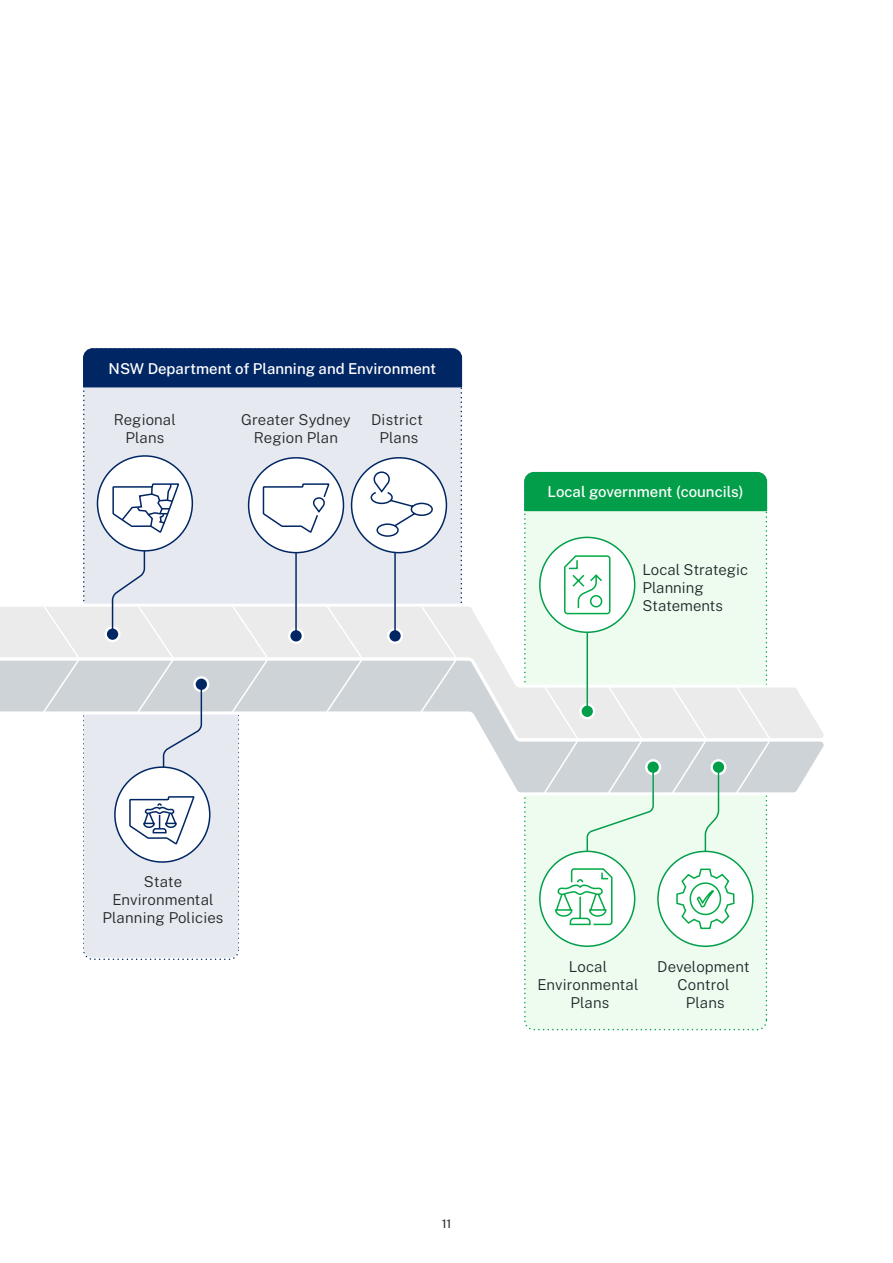
<style>
.page{position:relative;width:893px;height:1263px;background:#fff}
.page>*{position:absolute;margin:0;border:0;box-sizing:border-box;transform-origin:0 0}
.t1{font:300 15px/18px "Public Sans";letter-spacing:.005em;color:#22272b;text-align:center}
.t2{font:500 15px "Public Sans";color:#fff}
.t3{font:12px "Public Sans";color:#22272b}
</style>
<div class="page">
<div style="left:84px;top:349px;width:377px;height:310px;background:#e6e9ef;border-radius:9px"></div>
<div style="left:84px;top:659px;width:154px;height:299px;background:#e6e9ef;border-radius:9px"></div>
<div style="left:525px;top:477px;width:241px;height:552px;background:#edfcef;border-radius:9px"></div>
<svg style="left:0;top:602px;width:768px;height:54px"></svg>
<svg style="left:0;top:656px;width:824px;height:141px"></svg>
<svg style="left:41px;top:603px;width:38px;height:112px;background:#e0e3e4"></svg>
<svg style="left:230px;top:603px;width:38px;height:112px"></svg>
<svg style="left:324px;top:603px;width:38px;height:112px"></svg>
<svg style="left:418px;top:603px;width:39px;height:112px"></svg>
<svg style="left:734px;top:684px;width:36px;height:112px;background:#e0e3e4"></svg>
<svg style="left:542px;top:684px;width:36px;height:112px;background:#e0e3e4"></svg>
<div style="left:524px;top:471px;width:244px;height:41px;background:#029e4a"></div>
<div style="left:83px;top:348px;width:380px;height:40px;background:#002664"></div>
<svg style="left:645px;top:759px;width:16px;height:16px"></svg>
<svg style="left:586px;top:684px;width:69px;height:169px"></svg>
<div style="left:647px;top:761px;width:12px;height:12px;background:#029e4a;border-radius:50%"></div>
<svg style="left:193px;top:676px;width:16px;height:16px"></svg>
<div style="left:196px;top:679px;width:11px;height:11px;background:#002664;border-radius:50%"></div>
<svg style="left:105px;top:626px;width:16px;height:16px"></svg>
<svg style="left:111px;top:541px;width:92px;height:229px"></svg>
<div style="left:107px;top:628px;width:11px;height:12px;background:#002664;border-radius:50%"></div>
<svg style="left:710px;top:759px;width:16px;height:16px"></svg>
<svg style="left:670px;top:684px;width:50px;height:169px"></svg>
<div style="left:713px;top:761px;width:11px;height:12px;background:#029e4a;border-radius:50%"></div>
<div style="left:658px;top:851px;width:95px;height:95px;background:#fff;border-radius:50%"></div>
<div style="left:657px;top:851px;width:97px;height:96px;border:2px solid #029e4a;border-radius:50%"></div>
<svg style="left:676px;top:868px;width:59px;height:62px"></svg>
<div style="left:540px;top:851px;width:95px;height:95px;background:#fff;border-radius:50%"></div>
<div style="left:539px;top:851px;width:96px;height:96px;border:2px solid #029e4a;border-radius:50%"></div>
<svg style="left:555px;top:868px;width:58px;height:58px"></svg>
<div style="left:115px;top:767px;width:95px;height:95px;background:#fff;border-radius:50%"></div>
<div style="left:114px;top:766px;width:96px;height:97px;border:2px solid #002664;border-radius:50%"></div>
<svg style="left:129px;top:796px;width:66px;height:49px"></svg>
<svg style="left:288px;top:628px;width:16px;height:16px"></svg>
<hr style="left:295px;top:547px;width:2px;height:89px;background:#002664">
<div style="left:290px;top:630px;width:12px;height:11px;background:#002664;border-radius:50%"></div>
<svg style="left:387px;top:628px;width:16px;height:16px"></svg>
<hr style="left:394px;top:547px;width:2px;height:89px;background:#002664">
<div style="left:389px;top:630px;width:12px;height:11px;background:#002664;border-radius:50%"></div>
<div style="left:352px;top:458px;width:94px;height:95px;background:#fff;border-radius:50%"></div>
<div style="left:351px;top:457px;width:96px;height:96px;border:2px solid #002664;border-radius:50%"></div>
<svg style="left:370px;top:471px;width:64px;height:66px"></svg>
<div style="left:249px;top:458px;width:94px;height:95px;background:#fff;border-radius:50%"></div>
<div style="left:248px;top:457px;width:96px;height:96px;border:2px solid #002664;border-radius:50%"></div>
<svg style="left:579px;top:703px;width:16px;height:16px"></svg>
<hr style="left:586px;top:632px;width:2px;height:79px;background:#029e4a">
<div style="left:582px;top:706px;width:11px;height:11px;background:#029e4a;border-radius:50%"></div>
<div style="left:540px;top:537px;width:95px;height:95px;background:#fff;border-radius:50%"></div>
<div style="left:539px;top:537px;width:96px;height:96px;border:2px solid #029e4a;border-radius:50%"></div>
<svg style="left:564px;top:555px;width:47px;height:60px"></svg>
<div style="left:97px;top:456px;width:95px;height:95px;background:#fff;border-radius:50%"></div>
<div style="left:97px;top:455px;width:96px;height:97px;border:2px solid #002664;border-radius:50%"></div>
<svg style="left:112px;top:483px;width:68px;height:52px"></svg>
<svg style="left:262px;top:483px;width:68px;height:50px"></svg>
<p class="t2" style="left:109px;top:358px;width:329px">NSW Department of Planning and Environment</p>
<p class="t1" style="left:114px;top:409px;width:64px">Regional<br>Plans</p>
<p class="t1" style="left:241px;top:409px;width:111px">Greater Sydney<br>Region Plan</p>
<p class="t1" style="left:371px;top:409px;width:53px">District<br>Plans</p>
<p class="t2" style="left:548px;top:481px;width:197px">Local government (councils)</p>
<p class="t1" style="left:642px;top:560px;width:107px;text-align:left">Local Strategic<br>Planning<br>Statements</p>
<p class="t1" style="left:103px;top:871px;width:122px">State<br>Environmental<br>Planning Policies</p>
<p class="t3" style="left:442px;top:1214px;width:11px">11</p>
<p class="t1" style="left:537px;top:957px;width:103px">Local<br>Environmental<br>Plans</p>
<p class="t1" style="left:657px;top:957px;width:94px">Development<br>Control<br>Plans</p>
</div>
